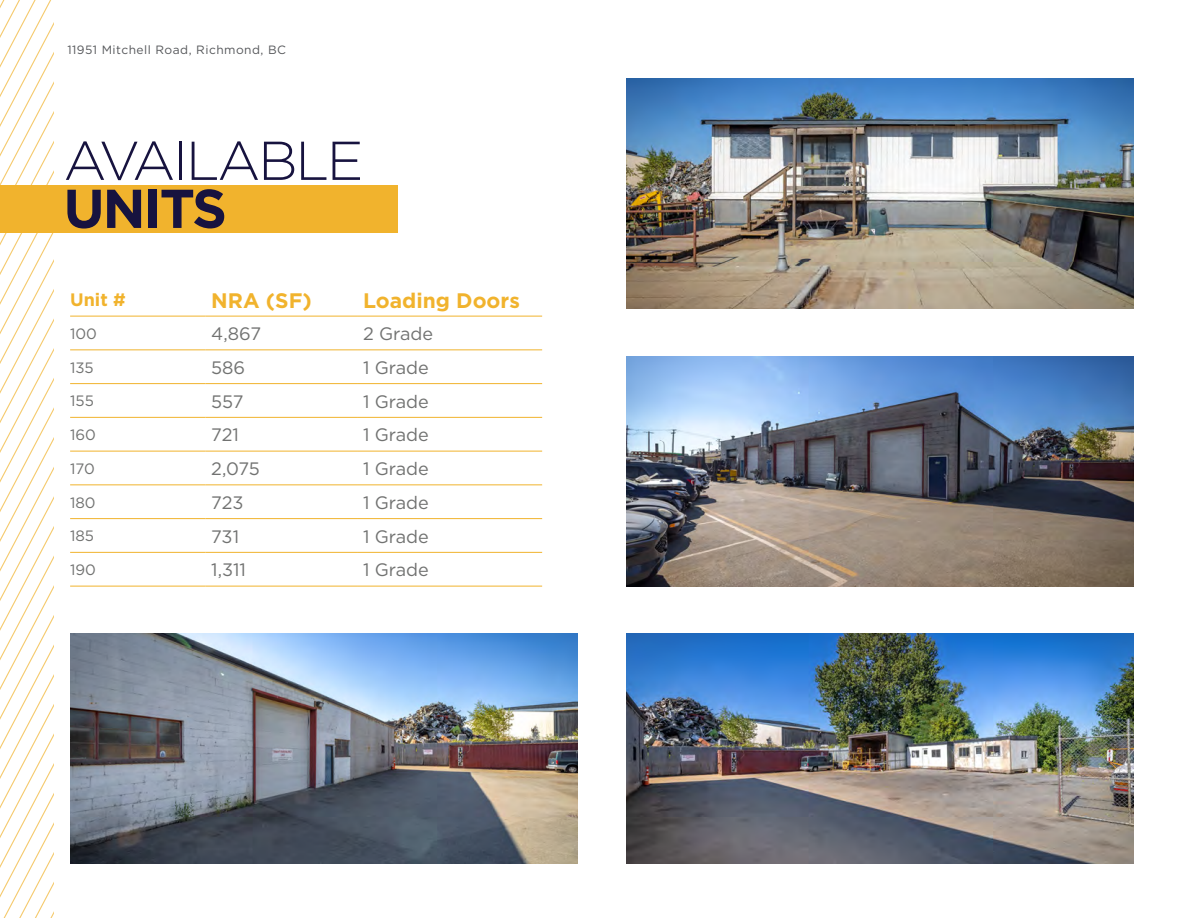
<style>
.page{position:relative;width:1188px;height:918px;background:#fff}
.page>*{position:absolute;margin:0;border:0;box-sizing:border-box;transform-origin:0 0}
.t1{font:300 54.6px "Gotham";letter-spacing:-.04em;color:#17133f}
.t2{font:700 54.6px "Gotham";letter-spacing:-.04em;color:#17133f}
.Spec_Value{font:700 21px "Gotham";color:#f1b32d}
.Spec_Value-2{font:18px "Gotham";color:#717271}
.Spec_Title{font:700 18px "Gotham";color:#f1b32d}
.Spec_Title-2{font:15px "Gotham";color:#717271}
.t3{font:12px "Gotham";letter-spacing:.04em;color:#55575a}
</style>
<div class="page">
<svg style="left:0;top:0;width:54px;height:918px"></svg>
<div style="left:0;top:185px;width:397px;height:47px;background:#f1b32d"></div>
<hr style="left:70px;top:316px;width:135px;height:1px;background:#f1b32d">
<hr style="left:205px;top:316px;width:152px;height:1px;background:#f1b32d">
<hr style="left:357px;top:316px;width:185px;height:1px;background:#f1b32d">
<hr style="left:70px;top:349px;width:135px;height:1px;background:#f1b32d">
<hr style="left:205px;top:349px;width:152px;height:1px;background:#f1b32d">
<hr style="left:357px;top:349px;width:185px;height:1px;background:#f1b32d">
<hr style="left:70px;top:383px;width:135px;height:1px;background:#f1b32d">
<hr style="left:205px;top:383px;width:152px;height:1px;background:#f1b32d">
<hr style="left:357px;top:383px;width:185px;height:1px;background:#f1b32d">
<hr style="left:70px;top:417px;width:135px;height:1px;background:#f1b32d">
<hr style="left:205px;top:417px;width:152px;height:1px;background:#f1b32d">
<hr style="left:357px;top:417px;width:185px;height:1px;background:#f1b32d">
<hr style="left:70px;top:451px;width:135px;height:1px;background:#f1b32d">
<hr style="left:205px;top:451px;width:152px;height:1px;background:#f1b32d">
<hr style="left:357px;top:451px;width:185px;height:1px;background:#f1b32d">
<hr style="left:70px;top:484px;width:135px;height:1px;background:#f1b32d">
<hr style="left:205px;top:484px;width:152px;height:1px;background:#f1b32d">
<hr style="left:357px;top:484px;width:185px;height:1px;background:#f1b32d">
<hr style="left:70px;top:518px;width:135px;height:1px;background:#f1b32d">
<hr style="left:205px;top:518px;width:152px;height:1px;background:#f1b32d">
<hr style="left:357px;top:518px;width:185px;height:1px;background:#f1b32d">
<hr style="left:70px;top:552px;width:135px;height:1px;background:#f1b32d">
<hr style="left:205px;top:552px;width:152px;height:1px;background:#f1b32d">
<hr style="left:357px;top:552px;width:185px;height:1px;background:#f1b32d">
<hr style="left:70px;top:586px;width:135px;height:1px;background:#f1b32d">
<hr style="left:205px;top:586px;width:152px;height:1px;background:#f1b32d">
<hr style="left:357px;top:586px;width:185px;height:1px;background:#f1b32d">
<img style="left:626px;top:79px;width:508px;height:230px">
<img style="left:626px;top:356px;width:508px;height:230px">
<img style="left:626px;top:634px;width:508px;height:230px">
<img style="left:70px;top:634px;width:508px;height:230px">
<p class="t3" style="left:67px;top:42px;width:220px">11951 Mitchell Road, Richmond, BC</p>
<p class="t1" style="left:63px;top:126px;width:301px">AVAILABLE</p>
<p class="t2" style="left:63px;top:172px;width:165px">UNITS</p>
<p class="Spec_Title" style="left:70px;top:288px;width:57px">Unit #</p>
<p class="Spec_Value" style="left:211px;top:286px;width:102px">NRA (SF)</p>
<p class="Spec_Value" style="left:363px;top:286px;width:158px">Loading Doors</p>
<p class="Spec_Title-2" style="left:70px;top:324px;width:28px">100</p>
<p class="Spec_Value-2" style="left:211px;top:322px;width:51px">4,867</p>
<p class="Spec_Value-2" style="left:363px;top:322px;width:72px">2 Grade</p>
<p class="Spec_Title-2" style="left:70px;top:358px;width:25px">135</p>
<p class="Spec_Value-2" style="left:211px;top:356px;width:36px">586</p>
<p class="Spec_Value-2" style="left:363px;top:356px;width:67px">1 Grade</p>
<p class="Spec_Title-2" style="left:70px;top:392px;width:25px">155</p>
<p class="Spec_Value-2" style="left:211px;top:390px;width:34px">557</p>
<p class="Spec_Value-2" style="left:363px;top:390px;width:67px">1 Grade</p>
<p class="Spec_Title-2" style="left:70px;top:425px;width:27px">160</p>
<p class="Spec_Value-2" style="left:211px;top:424px;width:29px">721</p>
<p class="Spec_Value-2" style="left:363px;top:424px;width:67px">1 Grade</p>
<p class="Spec_Title-2" style="left:70px;top:459px;width:26px">170</p>
<p class="Spec_Value-2" style="left:211px;top:457px;width:50px">2,075</p>
<p class="Spec_Value-2" style="left:363px;top:457px;width:67px">1 Grade</p>
<p class="Spec_Title-2" style="left:70px;top:493px;width:27px">180</p>
<p class="Spec_Value-2" style="left:211px;top:491px;width:34px">723</p>
<p class="Spec_Value-2" style="left:363px;top:491px;width:67px">1 Grade</p>
<p class="Spec_Title-2" style="left:70px;top:527px;width:25px">185</p>
<p class="Spec_Value-2" style="left:211px;top:525px;width:29px">731</p>
<p class="Spec_Value-2" style="left:363px;top:525px;width:67px">1 Grade</p>
<p class="Spec_Title-2" style="left:70px;top:560px;width:27px">190</p>
<p class="Spec_Value-2" style="left:211px;top:559px;width:36px">1,311</p>
<p class="Spec_Value-2" style="left:363px;top:559px;width:67px">1 Grade</p>
</div>
